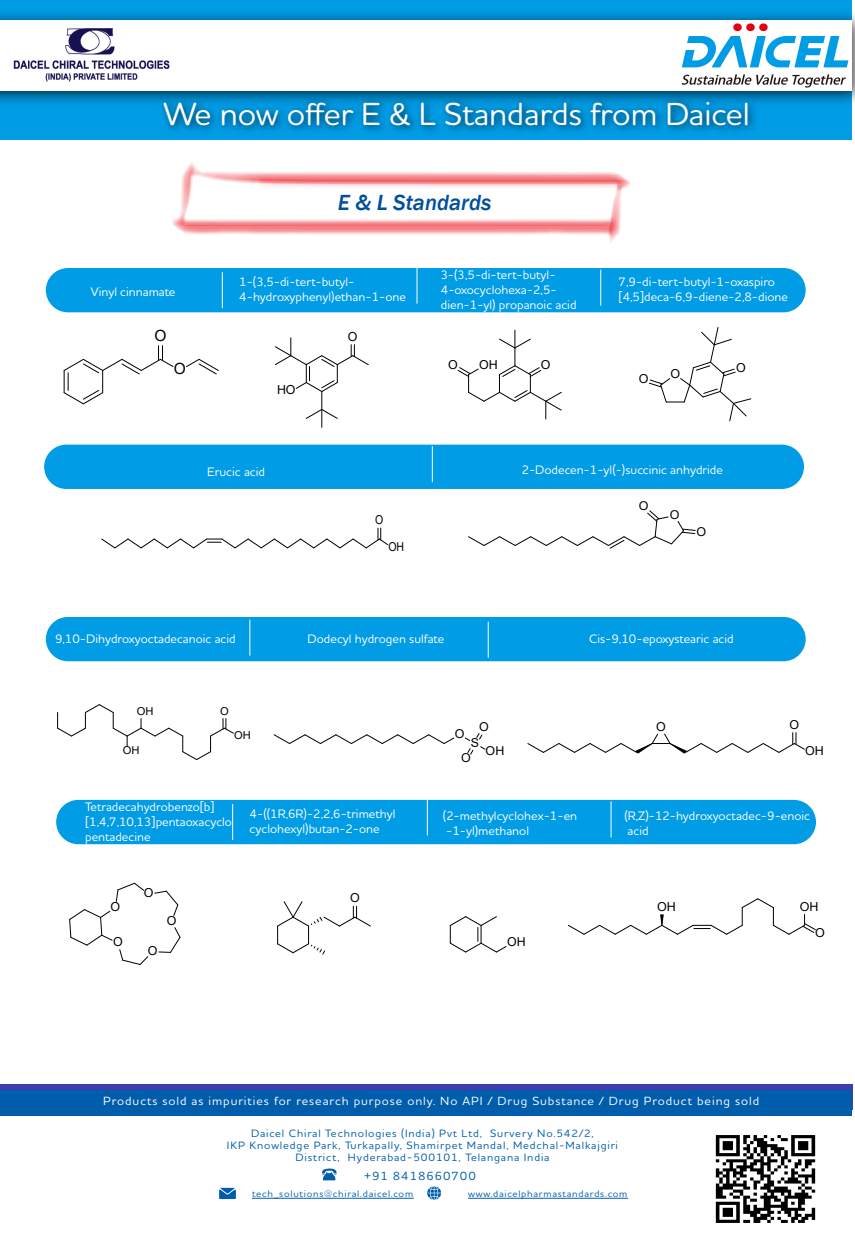
<style>
.page{position:relative;width:855px;height:1237px;background:#fff}
.page>*{position:absolute;margin:0;border:0;box-sizing:border-box;transform-origin:0 0}
.t1{font:500 32.5px "Houschka Rounded";color:#fff}
.t2{font:italic 500 22.5px "Franklin Gothic";color:#004f9d}
.t3{font:15.5px "Arial";color:#000}
.t4{font:500 12.5px/15px "Houschka Pro";color:#fff}
.t5{font:12.5px "Arial";color:#000}
.t6{font:12.38px "Arial";color:#000}
.t7{font:12.25px/26.6px "Arial";color:#000}
.t8{font:12.25px "Arial";color:#000;scale:.86 1}
.t9{font:12.12px "Arial";color:#000}
.t10{font:500 12px "Houschka Pro";letter-spacing:.075em;color:#fff}
.t11{font:500 12px "Houschka Pro";letter-spacing:.075em;color:#005dac}
.t12{font:500 10.88px/12px "Houschka Pro";letter-spacing:.075em;color:#005dac;text-align:center}
.t13{font:10.88px "Arial";color:#000}
.t14{font:500 9.62px "Houschka Pro";letter-spacing:.075em;color:#005dac}
</style>
<div class="page">
<div style="left:0;top:1084px;width:851px;height:26px;background:#3e3ead"></div>
<div style="left:0;top:1089px;width:851px;height:26px;background:#005dac"></div>
<hr style="left:252px;top:1197px;width:161px;height:1px;background:#005dac">
<hr style="left:468px;top:1197px;width:159px;height:1px;background:#005dac">
<div style="left:0;top:0;width:850px;height:139px;background:#009ce6"></div>
<img style="left:678px;top:113px;width:85px;height:27px">
<img style="left:0;top:5px;width:854px;height:108px">
<div style="left:0;top:20px;width:850px;height:70px;background:#fff"></div>
<img style="left:13px;top:28px;width:157px;height:54px">
<svg style="left:427px;top:1186px;width:14px;height:13px"></svg>
<svg style="left:219px;top:1187px;width:16px;height:11px"></svg>
<svg style="left:322px;top:1168px;width:14px;height:12px"></svg>
<div style="left:46px;top:268px;width:759px;height:44px;background:#009ce6;border-radius:22px"></div>
<hr style="left:222px;top:272px;width:1px;height:36px;background:#fff">
<hr style="left:600px;top:270px;width:1px;height:36px;background:#fff">
<img style="left:681px;top:23px;width:166px;height:64px">
<img style="left:715px;top:1135px;width:101px;height:88px">
<img style="left:125px;top:112px;width:553px;height:184px">
<svg style="left:63px;top:346px;width:111px;height:59px"></svg>
<svg style="left:186px;top:358px;width:33px;height:17px"></svg>
<svg style="left:274px;top:338px;width:95px;height:89px"></svg>
<svg style="left:457px;top:330px;width:105px;height:89px"></svg>
<svg style="left:648px;top:327px;width:103px;height:94px"></svg>
<hr style="left:416px;top:267px;width:1px;height:36px;background:#fff">
<div style="left:44px;top:444px;width:759px;height:45px;background:#009ce6;border-radius:22px"></div>
<hr style="left:431px;top:446px;width:1px;height:36px;background:#fff">
<svg style="left:101px;top:528px;width:287px;height:21px"></svg>
<svg style="left:468px;top:510px;width:227px;height:39px"></svg>
<svg style="left:57px;top:704px;width:177px;height:56px"></svg>
<svg style="left:464px;top:733px;width:22px;height:22px"></svg>
<svg style="left:273px;top:734px;width:181px;height:10px"></svg>
<svg style="left:527px;top:732px;width:278px;height:21px"></svg>
<div style="left:46px;top:617px;width:759px;height:44px;background:#009ce6;border-radius:22px"></div>
<hr style="left:487px;top:621px;width:1px;height:36px;background:#fff">
<hr style="left:249px;top:619px;width:1px;height:36px;background:#fff">
<svg style="left:115px;top:882px;width:29px;height:20px"></svg>
<svg style="left:154px;top:890px;width:25px;height:26px"></svg>
<svg style="left:158px;top:927px;width:23px;height:26px"></svg>
<svg style="left:119px;top:949px;width:30px;height:16px"></svg>
<svg style="left:69px;top:909px;width:44px;height:37px"></svg>
<svg style="left:277px;top:901px;width:94px;height:54px"></svg>
<svg style="left:568px;top:898px;width:248px;height:37px"></svg>
<svg style="left:449px;top:916px;width:58px;height:37px"></svg>
<div style="left:56px;top:800px;width:759px;height:44px;background:#009ce6;border-radius:22px"></div>
<hr style="left:232px;top:804px;width:1px;height:36px;background:#fff">
<hr style="left:610px;top:801px;width:1px;height:36px;background:#fff">
<hr style="left:427px;top:799px;width:1px;height:36px;background:#fff">
<h1 class="t1" style="left:163px;top:92px;width:587px">We now offer E &amp; L Standards from Daicel</h1>
<p class="t4" style="left:91px;top:284px;width:86px">Vinyl cinnamate</p>
<p class="t3" style="left:154px;top:325px;width:14px">O</p>
<p class="t3" style="left:174px;top:358px;width:14px">O</p>
<h2 class="t2" style="left:337px;top:189px;width:155px">E &amp; L Standards</h2>
<p class="t4" style="left:239px;top:274px;width:168px">1-(3,5-di-tert-butyl-<br>4-hydroxyphenyl)ethan-1-one</p>
<p class="t4" style="left:440px;top:267px;width:137px">3-(3,5-di-tert-butyl-<br>4-oxocyclohexa-2,5- dien-1-yl) propanoic acid</p>
<p class="t5" style="left:277px;top:381px;width:20px">HO</p>
<p class="t5" style="left:348px;top:328px;width:11px">O</p>
<p class="t6" style="left:448px;top:356px;width:11px">O</p>
<p class="t6" style="left:479px;top:356px;width:20px">OH</p>
<p class="t6" style="left:540px;top:356px;width:11px">O</p>
<p class="t4" style="left:618px;top:273px;width:171px">7,9-di-tert-butyl-1-oxaspiro [4,5]deca-6,9-diene-2,8-dione</p>
<p class="t6" style="left:638px;top:370px;width:11px">O</p>
<p class="t6" style="left:670px;top:365px;width:11px">O</p>
<p class="t6" style="left:735px;top:359px;width:11px">O</p>
<p class="t4" style="left:207px;top:464px;width:59px">Erucic acid</p>
<p class="t4" style="left:521px;top:462px;width:202px">2-Dodecen-1-yl(-)succinic anhydride</p>
<p class="t8" style="left:375px;top:511px;width:11px">O</p>
<p class="t8" style="left:388px;top:538px;width:20px">OH</p>
<p class="t9" style="left:638px;top:498px;width:11px">O</p>
<p class="t9" style="left:669px;top:506px;width:11px">O</p>
<p class="t9" style="left:696px;top:523px;width:11px">O</p>
<p class="t4" style="left:55px;top:631px;width:182px">9,10-Dihydroxyoctadecanoic acid</p>
<p class="t4" style="left:307px;top:631px;width:138px">Dodecyl hydrogen sulfate</p>
<p class="t4" style="left:589px;top:631px;width:146px">Cis-9,10-epoxystearic acid</p>
<p class="t13" style="left:137px;top:703px;width:18px">OH</p>
<p class="t13" style="left:123px;top:743px;width:18px">OH</p>
<p class="t13" style="left:220px;top:703px;width:10px">O</p>
<p class="t13" style="left:234px;top:727px;width:18px">OH</p>
<p class="t7" style="left:479px;top:713px;width:11px">O</p>
<p class="t7" style="left:454px;top:720px;width:11px">O</p>
<p class="t7" style="left:470px;top:728px;width:10px">S</p>
<p class="t7" style="left:485px;top:737px;width:20px">OH</p>
<p class="t7" style="left:461px;top:744px;width:11px">O</p>
<p class="t7" style="left:656px;top:713px;width:11px">O</p>
<p class="t7" style="left:789px;top:711px;width:11px">O</p>
<p class="t7" style="left:804px;top:737px;width:20px">OH</p>
<p class="t4" style="left:85px;top:799px;width:148px">Tetradecahydrobenzo[b] [1,4,7,10,13]pentaoxacyclo pentadecine</p>
<p class="t4" style="left:624px;top:807px;width:187px">(R,Z)-12-hydroxyoctadec-9-enoic acid</p>
<p class="t4" style="left:249px;top:806px;width:147px">4-((1R,6R)-2,2,6-trimethyl cyclohexyl)butan-2-one</p>
<p class="t4" style="left:443px;top:807px;width:136px">(2-methylcyclohex-1-en -1-yl)methanol</p>
<p class="t6" style="left:111px;top:897px;width:11px">O</p>
<p class="t6" style="left:113px;top:933px;width:11px">O</p>
<p class="t6" style="left:144px;top:884px;width:11px">O</p>
<p class="t6" style="left:148px;top:941px;width:11px">O</p>
<p class="t6" style="left:167px;top:911px;width:11px">O</p>
<p class="t6" style="left:350px;top:889px;width:11px">O</p>
<p class="t7" style="left:507px;top:928px;width:20px">OH</p>
<p class="t7" style="left:656px;top:892px;width:20px">OH</p>
<p class="t7" style="left:815px;top:892px;width:11px;text-indent:-16px">OH<br>O</p>
<p class="t10" style="left:103px;top:1093px;width:657px">Products sold as impurities for research purpose only. No API / Drug Substance / Drug Product being sold</p>
<p class="t12" style="left:227px;top:1126px;width:392px">Daicel Chiral Technologies (India) Pvt Ltd, Survery No.542/2,<br>IKP Knowledge Park, Turkapally, Shamirpet Mandal, Medchal-Malkajgiri<br>District, Hyderabad-500101, Telangana India</p>
<p class="t11" style="left:364px;top:1168px;width:113px">+91 8418660700</p>
<p class="t14" style="left:252px;top:1187px;width:162px">tech_solutions@chiral.daicel.com</p>
<p class="t14" style="left:468px;top:1187px;width:160px">www.daicelpharmastandards.com</p>
</div>
